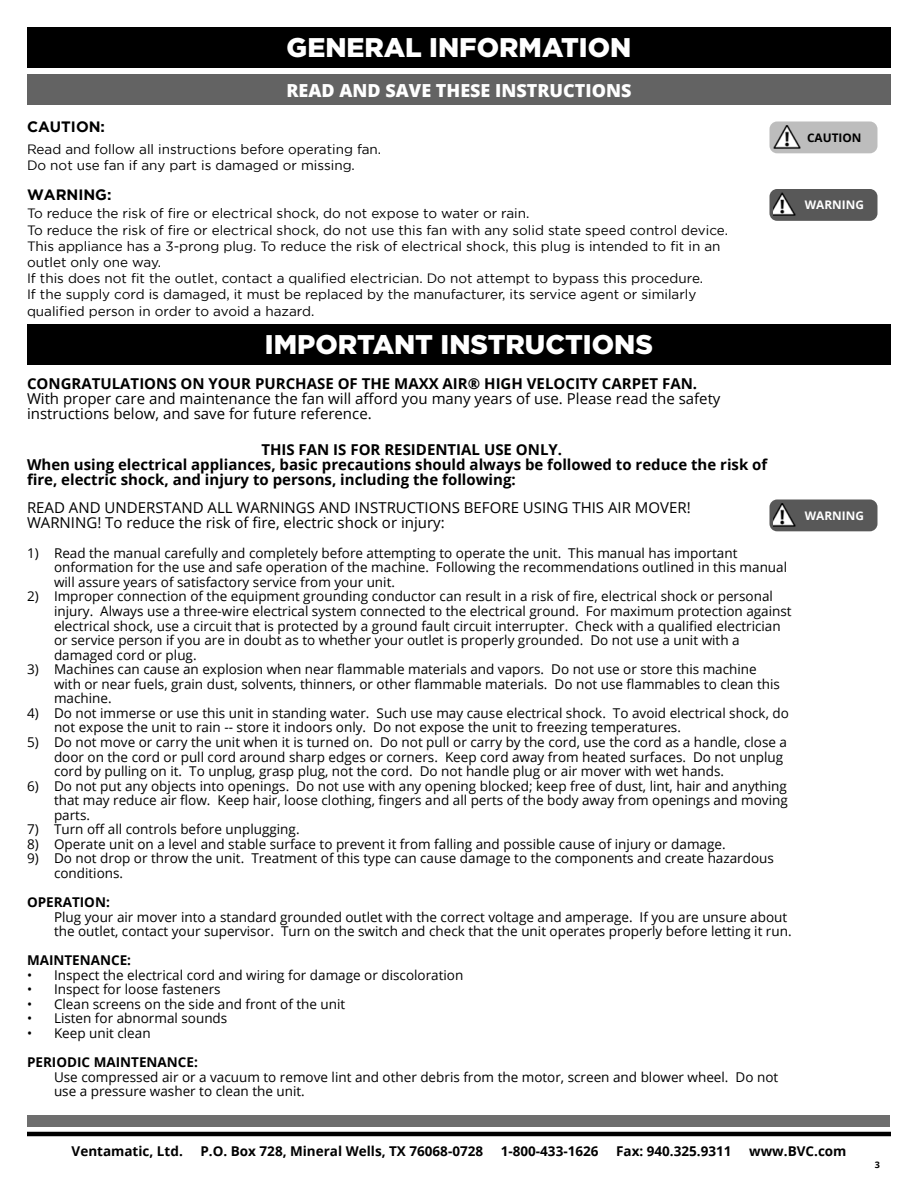
<style>
.page{position:relative;width:918px;height:1188px;background:#fff}
.page>*{position:absolute;margin:0;border:0;box-sizing:border-box;transform-origin:0 0}
.t1{font:900 27px "Gotham";color:#fff}
.t2{font:800 18px "Open Sans";color:#fff}
.t3{font:15px/15px "Open Sans";color:#000}
.t4{font:700 15px/15px "Open Sans";color:#000}
.t5{font:700 15px "Gotham";color:#000}
.t6{font:13.5px/14.5px "Open Sans";color:#000}
.t7{font:13.5px/16.2px "Gotham";color:#000}
.t8{font:700 13.5px "Open Sans";color:#000}
.t9{font:700 11.85px "Open Sans";color:#fff}
.t10{font:700 11.85px "Open Sans";color:#000}
.t11{font:700 9px "Open Sans";color:#000}
</style>
<div class="page">
<hr style="left:27px;top:1132px;width:864px;height:4px;background:#000">
<div style="left:769px;top:122px;width:108px;height:31px;background:#bdbdbd;border-radius:8px"></div>
<img style="left:774px;top:125px;width:26px;height:23px">
<div style="left:769px;top:189px;width:108px;height:32px;background:#585858;border-radius:8px"></div>
<img style="left:774px;top:193px;width:21px;height:23px">
<div style="left:27px;top:74px;width:864px;height:31px;background:#636363"></div>
<div style="left:28px;top:1115px;width:862px;height:12px;background:#6e6e6e"></div>
<div style="left:27px;top:27px;width:864px;height:41px;background:#000"></div>
<div style="left:27px;top:324px;width:864px;height:40px;background:#000"></div>
<div style="left:769px;top:500px;width:108px;height:31px;background:#585858;border-radius:8px"></div>
<img style="left:774px;top:503px;width:21px;height:23px">
<h1 class="t1" style="left:287px;top:32px;width:346px">GENERAL INFORMATION</h1>
<h2 class="t2" style="left:286px;top:76px;width:347px">READ AND SAVE THESE INSTRUCTIONS</h2>
<p class="t5" style="left:27px;top:118px;width:80px">CAUTION:</p>
<p class="t7" style="left:27px;top:141px;width:356px">Read and follow all instructions before operating fan.<br>Do not use fan if any part is damaged or missing.</p>
<p class="t5" style="left:27px;top:186px;width:86px">WARNING:</p>
<p class="t7" style="left:27px;top:205px;width:703px">To reduce the risk of fire or electrical shock, do not expose to water or rain.<br>To reduce the risk of fire or electrical shock, do not use this fan with any solid state speed control device.<br>This appliance has a 3-prong plug. To reduce the risk of electrical shock, this plug is intended to fit in an outlet only one way.<br>If this does not fit the outlet, contact a qualified electrician. Do not attempt to bypass this procedure.<br>If the supply cord is damaged, it must be replaced by the manufacturer, its service agent or similarly qualified person in order to avoid a hazard.</p>
<h1 class="t1" style="left:265px;top:329px;width:390px">IMPORTANT INSTRUCTIONS</h1>
<p class="t4" style="left:27px;top:376px;width:672px">CONGRATULATIONS ON YOUR PURCHASE OF THE MAXX AIR® HIGH VELOCITY CARPET FAN.</p>
<p class="t3" style="left:27px;top:391px;width:695px">With proper care and maintenance the fan will afford you many years of use. Please read the safety instructions below, and save for future reference.</p>
<p class="t4" style="left:27px;top:441px;width:742px;text-indent:234px">THIS FAN IS FOR RESIDENTIAL USE ONLY.<br>When using electrical appliances, basic precautions should always be followed to reduce the risk of fire, electric shock, and injury to persons, including the following:</p>
<p class="t3" style="left:27px;top:500px;width:665px">READ AND UNDERSTAND ALL WARNINGS AND INSTRUCTIONS BEFORE USING THIS AIR MOVER!<br>WARNING! To reduce the risk of fire, electric shock or injury:</p>
<p class="t6" style="left:54px;top:545px;width:735px;text-indent:-27px">1) Read the manual carefully and completely before attempting to operate the unit. This manual has important onformation for the use and safe operation of the machine. Following the recommendations outlined in this manual will assure years of satisfactory service from your unit.</p>
<p class="t6" style="left:54px;top:589px;width:739px;text-indent:-27px">2) Improper connection of the equipment grounding conductor can result in a risk of fire, electrical shock or personal injury. Always use a three-wire electrical system connected to the electrical ground. For maximum protection against electrical shock, use a circuit that is protected by a ground fault circuit interrupter. Check with a qualified electrician or service person if you are in doubt as to whether your outlet is properly grounded. Do not use a unit with a damaged cord or plug.</p>
<p class="t6" style="left:54px;top:662px;width:727px;text-indent:-27px">3) Machines can cause an explosion when near flammable materials and vapors. Do not use or store this machine with or near fuels, grain dust, solvents, thinners, or other flammable materials. Do not use flammables to clean this machine.</p>
<p class="t6" style="left:54px;top:705px;width:736px;text-indent:-27px">4) Do not immerse or use this unit in standing water. Such use may cause electrical shock. To avoid electrical shock, do not expose the unit to rain -- store it indoors only. Do not expose the unit to freezing temperatures.</p>
<p class="t6" style="left:54px;top:734px;width:735px;text-indent:-27px">5) Do not move or carry the unit when it is turned on. Do not pull or carry by the cord, use the cord as a handle, close a door on the cord or pull cord around sharp edges or corners. Keep cord away from heated surfaces. Do not unplug cord by pulling on it. To unplug, grasp plug, not the cord. Do not handle plug or air mover with wet hands.</p>
<p class="t6" style="left:54px;top:778px;width:735px;text-align:justify;text-indent:-27px">6) Do not put any objects into openings. Do not use with any opening blocked; keep free of dust, lint, hair and anything that may reduce air flow. Keep hair, loose clothing, fingers and all perts of the body away from openings and moving parts.</p>
<p class="t6" style="left:27px;top:822px;width:274px">7) Turn off all controls before unplugging.</p>
<p class="t6" style="left:27px;top:836px;width:700px">8) Operate unit on a level and stable surface to prevent it from falling and possible cause of injury or damage.</p>
<p class="t6" style="left:54px;top:851px;width:721px;text-indent:-27px">9) Do not drop or throw the unit. Treatment of this type can cause damage to the components and create hazardous conditions.</p>
<p class="t8" style="left:27px;top:893px;width:84px">OPERATION:</p>
<p class="t6" style="left:54px;top:909px;width:739px">Plug your air mover into a standard grounded outlet with the correct voltage and amperage. If you are unsure about the outlet, contact your supervisor. Turn on the switch and check that the unit operates properly before letting it run.</p>
<p class="t8" style="left:27px;top:951px;width:106px">MAINTENANCE:</p>
<p class="t6" style="left:27px;top:967px;width:438px">• Inspect the electrical cord and wiring for damage or discoloration</p>
<p class="t6" style="left:27px;top:982px;width:195px">• Inspect for loose fasteners</p>
<p class="t6" style="left:27px;top:996px;width:320px">• Clean screens on the side and front of the unit</p>
<p class="t6" style="left:27px;top:1011px;width:202px">• Listen for abnormal sounds</p>
<p class="t6" style="left:27px;top:1026px;width:125px">• Keep unit clean</p>
<p class="t8" style="left:27px;top:1053px;width:172px">PERIODIC MAINTENANCE:</p>
<p class="t6" style="left:54px;top:1069px;width:726px">Use compressed air or a vacuum to remove lint and other debris from the motor, screen and blower wheel. Do not use a pressure washer to clean the unit.</p>
<p class="t10" style="left:807px;top:129px;width:56px">CAUTION</p>
<p class="t9" style="left:805px;top:197px;width:61px">WARNING</p>
<p class="t9" style="left:805px;top:507px;width:61px">WARNING</p>
<p class="t8" style="left:72px;top:1142px;width:113px">Ventamatic, Ltd.</p>
<p class="t8" style="left:200px;top:1142px;width:284px">P.O. Box 728, Mineral Wells, TX 76068-0728</p>
<p class="t8" style="left:501px;top:1142px;width:99px">1-800-433-1626</p>
<p class="t8" style="left:616px;top:1142px;width:117px">Fax: 940.325.9311</p>
<p class="t8" style="left:749px;top:1142px;width:99px">www.BVC.com</p>
<p class="t11" style="left:875px;top:1158px;width:7px">3</p>
</div>
